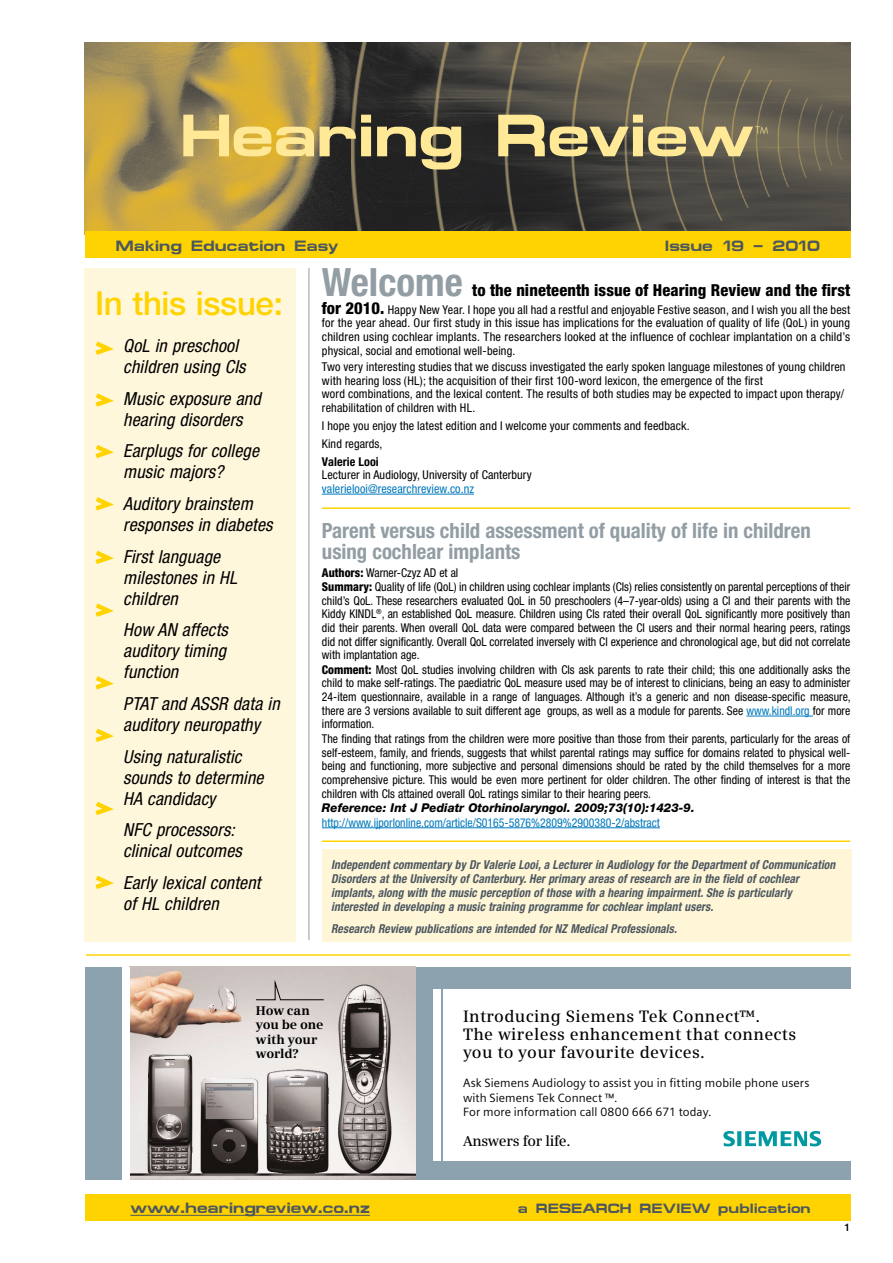
<style>
.page{position:relative;width:893px;height:1263px;background:#fff}
.page>*{position:absolute;margin:0;border:0;box-sizing:border-box;transform-origin:0 0}
.t1{font:700 60px "Micro Extended";letter-spacing:-.01em;color:#ffe996}
.t2{font:700 condensed 39px "Helvetica Neue LT Pro";color:#929da4}
.t3{font:500 33px "Helvetica Neue LT Pro";letter-spacing:-.01em;color:#ffd300}
.t4{font:700 condensed 21px/21px "Helvetica Neue LT Pro";color:#929da4}
.t5{font:italic condensed 18px/21px "Helvetica Neue LT Pro";letter-spacing:.01em;color:#000}
.t6{font:600 16.5px/18px "Siemens Serif";letter-spacing:.02em;color:#000}
.t7{font:800 condensed 16.5px "Helvetica Neue LT Pro";letter-spacing:.005em;color:#000}
.t8{font:700 15px "Micro Extended";color:#4c575f}
.t9{font:600 14.55px "Siemens Serif";letter-spacing:-.02em;color:#000}
.t10{font:700 13.5px "Micro Extended";color:#4c575f}
.t11{font:700 12.6px/14.4px "Siemens Serif";letter-spacing:-.01em;color:#000}
.t12{font:italic 700 condensed 12.3px/13.8px "Helvetica Neue LT Pro";letter-spacing:.01em;color:#4c575f;scale:.94 1}
.t13{font:condensed 12.15px/13.8px "Helvetica Neue LT Pro";color:#000}
.t14{font:condensed 12.15px "Helvetica Neue LT Pro";color:#0079bc}
.t15{font:italic 800 12.15px "Helvetica Neue LT Pro";color:#000}
.t16{font:700 condensed 12.15px "Helvetica Neue LT Pro";letter-spacing:.005em;color:#000}
.t17{font:12px/14.2px "Siemens Sans";letter-spacing:.005em;color:#000}
.t18{font:500 10.5px "Helvetica Neue LT Pro";color:#000}
.s1{font-size:42px}
.s2{font-weight:800;font-size:16.5px}
.s3{font-weight:800}
.s4{color:#0079bc}
</style>
<div class="page">
<img style="left:85px;top:43px;width:766px;height:191px">
<div style="left:85px;top:1194px;width:765px;height:26px;background:#ffd300"></div>
<hr style="left:130px;top:1215px;width:240px;height:1px;background:#4c575f">
<hr style="left:322px;top:494px;width:152px;height:1px;background:#0079bc">
<hr style="left:322px;top:507px;width:528px;height:2px;background:#ffd300">
<hr style="left:322px;top:840px;width:528px;height:2px;background:#ffd300">
<hr style="left:308px;top:268px;width:2px;height:672px;background:#b5bec4">
<div style="left:84px;top:268px;width:211px;height:673px;background:#fff7dc"></div>
<svg style="left:95px;top:341px;width:19px;height:14px"></svg>
<svg style="left:95px;top:393px;width:19px;height:14px"></svg>
<svg style="left:95px;top:445px;width:19px;height:14px"></svg>
<svg style="left:95px;top:497px;width:19px;height:14px"></svg>
<svg style="left:95px;top:676px;width:19px;height:14px"></svg>
<div style="left:85px;top:232px;width:765px;height:26px;background:#ffd300"></div>
<svg style="left:95px;top:550px;width:19px;height:14px"></svg>
<svg style="left:95px;top:603px;width:19px;height:14px"></svg>
<svg style="left:95px;top:728px;width:19px;height:14px"></svg>
<svg style="left:95px;top:801px;width:19px;height:14px"></svg>
<svg style="left:95px;top:875px;width:19px;height:14px"></svg>
<hr style="left:86px;top:954px;width:764px;height:2px;background:#ffd300">
<hr style="left:746px;top:716px;width:67px;height:1px;background:#0079bc">
<hr style="left:322px;top:827px;width:338px;height:1px;background:#0079bc">
<div style="left:86px;top:967px;width:765px;height:212px;background:#8ca3af"></div>
<img style="left:130px;top:967px;width:285px;height:212px">
<svg style="left:255px;top:978px;width:69px;height:22px;background:#c5bdba"></svg>
<div style="left:433px;top:989px;width:7px;height:171px;background:#fff"></div>
<div style="left:443px;top:989px;width:408px;height:171px;background:#fff"></div>
<svg style="left:723px;top:1131px;width:99px;height:16px"></svg>
<div style="left:123px;top:967px;width:7px;height:212px;background:#fff"></div>
<div style="left:322px;top:849px;width:529px;height:93px;background:#fff6d8"></div>
<h1 class="t1" style="left:180px;top:101px;width:591px">Hearing Review<span class="s1">™</span></h1>
<p class="t8" style="left:116px;top:237px;width:224px">Making Education Easy</p>
<p class="t8" style="left:664px;top:237px;width:157px">Issue 19 – 2010</p>
<h3 class="t3" style="left:95px;top:283px;width:189px">In this issue:</h3>
<h3 class="t5" style="left:123px;top:336px;width:124px">QoL in preschool children using CIs</h3>
<h3 class="t5" style="left:123px;top:388px;width:139px">Music exposure and hearing disorders</h3>
<h3 class="t5" style="left:123px;top:441px;width:137px">Earplugs for college music majors?</h3>
<h3 class="t5" style="left:123px;top:493px;width:151px">Auditory brainstem responses in diabetes</h3>
<h3 class="t5" style="left:123px;top:546px;width:115px">First language milestones in HL children</h3>
<h3 class="t5" style="left:123px;top:620px;width:106px;text-align:justify">How AN affects auditory timing function</h3>
<h3 class="t5" style="left:123px;top:693px;width:158px">PTAT and ASSR data in auditory neuropathy</h3>
<h3 class="t5" style="left:123px;top:746px;width:142px">Using naturalistic sounds to determine<br>HA candidacy</h3>
<h3 class="t5" style="left:123px;top:820px;width:120px">NFC processors: clinical outcomes</h3>
<h3 class="t5" style="left:123px;top:872px;width:139px">Early lexical content of HL children</h3>
<h2 class="t2" style="left:322px;top:258px;width:142px">Welcome</h2>
<h3 class="t7" style="left:472px;top:280px;width:380px">to the nineteenth issue of Hearing Review and the first</h3>
<p class="t13" style="left:322px;top:303px;width:530px;text-align:justify"><span class="s2">for 2010.</span> Happy New Year. I hope you all had a restful and enjoyable Festive season, and I wish you all the best for the year ahead. Our first study in this issue has implications for the evaluation of quality of life (QoL) in young children using cochlear implants. The researchers looked at the influence of cochlear implantation on a child’s physical, social and emotional well-being.</p>
<p class="t13" style="left:322px;top:360px;width:525px">Two very interesting studies that we discuss investigated the early spoken language milestones of young children with hearing loss (HL); the acquisition of their first 100-word lexicon, the emergence of the first<br>word combinations, and the lexical content. The results of both studies may be expected to impact upon therapy/ rehabilitation of children with HL.</p>
<p class="t13" style="left:322px;top:416px;width:369px;line-height:17.9px">I hope you enjoy the latest edition and I welcome your comments and feedback.<br>Kind regards,</p>
<p class="t16" style="left:322px;top:454px;width:58px">Valerie Looi</p>
<p class="t13" style="left:322px;top:468px;width:211px">Lecturer in Audiology, University of Canterbury</p>
<p class="t14" style="left:322px;top:481px;width:154px">valerielooi@researchreview.co.nz</p>
<h3 class="t4" style="left:322px;top:519px;width:490px">Parent versus child assessment of quality of life in children using cochlear implants</h3>
<p class="t13" style="left:322px;top:565px;width:530px"><span class="s3">Authors:</span> Warner-Czyz AD et al<br><span class="s3">Summary:</span> Quality of life (QoL) in children using cochlear implants (CIs) relies consistently on parental perceptions of their child’s QoL. These researchers evaluated QoL in 50 preschoolers (4–7-year-olds) using a CI and their parents with the Kiddy KINDL<sup>®</sup>, an established QoL measure. Children using CIs rated their overall QoL significantly more positively than did their parents. When overall QoL data were compared between the CI users and their normal hearing peers, ratings did not differ significantly. Overall QoL correlated inversely with CI experience and chronological age, but did not correlate with implantation age.<br><span class="s3">Comment:</span> Most QoL studies involving children with CIs ask parents to rate their child; this one additionally asks the child to make self-ratings. The paediatric QoL measure used may be of interest to clinicians, being an easy to administer 24-item questionnaire, available in a range of languages. Although it’s a generic and non disease-specific measure, there are 3 versions available to suit different age groups, as well as a module for parents. See <span class="s4">www.kindl.org</span> for more information.<br>The finding that ratings from the children were more positive than those from their parents, particularly for the areas of self-esteem, family, and friends, suggests that whilst parental ratings may suffice for domains related to physical well&shy;being and functioning, more subjective and personal dimensions should be rated by the child themselves for a more comprehensive picture. This would be even more pertinent for older children. The other finding of interest is that the children with CIs attained overall QoL ratings similar to their hearing peers.</p>
<p class="t15" style="left:322px;top:800px;width:374px">Reference: Int J Pediatr Otorhinolaryngol. 2009;73(10):1423-9.</p>
<p class="t14" style="left:322px;top:815px;width:339px">http://www.ijporlonline.com/article/S0165-5876%2809%2900380-2/abstract</p>
<p class="t12" style="left:331px;top:858px;width:538px">Independent commentary by Dr Valerie Looi, a Lecturer in Audiology for the Department of Communication Disorders at the University of Canterbury. Her primary areas of research are in the field of cochlear implants, along with the music perception of those with a hearing impairment. She is particularly interested in developing a music training programme for cochlear implant users.</p>
<p class="t12" style="left:331px;top:922px;width:369px">Research Review publications are intended for NZ Medical Professionals.</p>
<p class="t11" style="left:256px;top:1003px;width:69px">How can you be one with your world?</p>
<h3 class="t6" style="left:463px;top:1007px;width:335px">Introducing Siemens Tek Connect™.<br>The wireless enhancement that connects you to your favourite devices.</h3>
<p class="t17" style="left:463px;top:1076px;width:348px">Ask Siemens Audiology to assist you in fitting mobile phone users with Siemens Tek Connect ™.<br>For more information call 0800 666 671 today.</p>
<p class="t8" style="left:130px;top:1199px;width:241px">www.hearingreview.co.nz</p>
<p class="t9" style="left:463px;top:1133px;width:109px">Answers for life.</p>
<p class="t10" style="left:518px;top:1201px;width:294px">a RESEARCH REVIEW publication</p>
<p class="t18" style="left:845px;top:1221px;width:7px">1</p>
</div>
